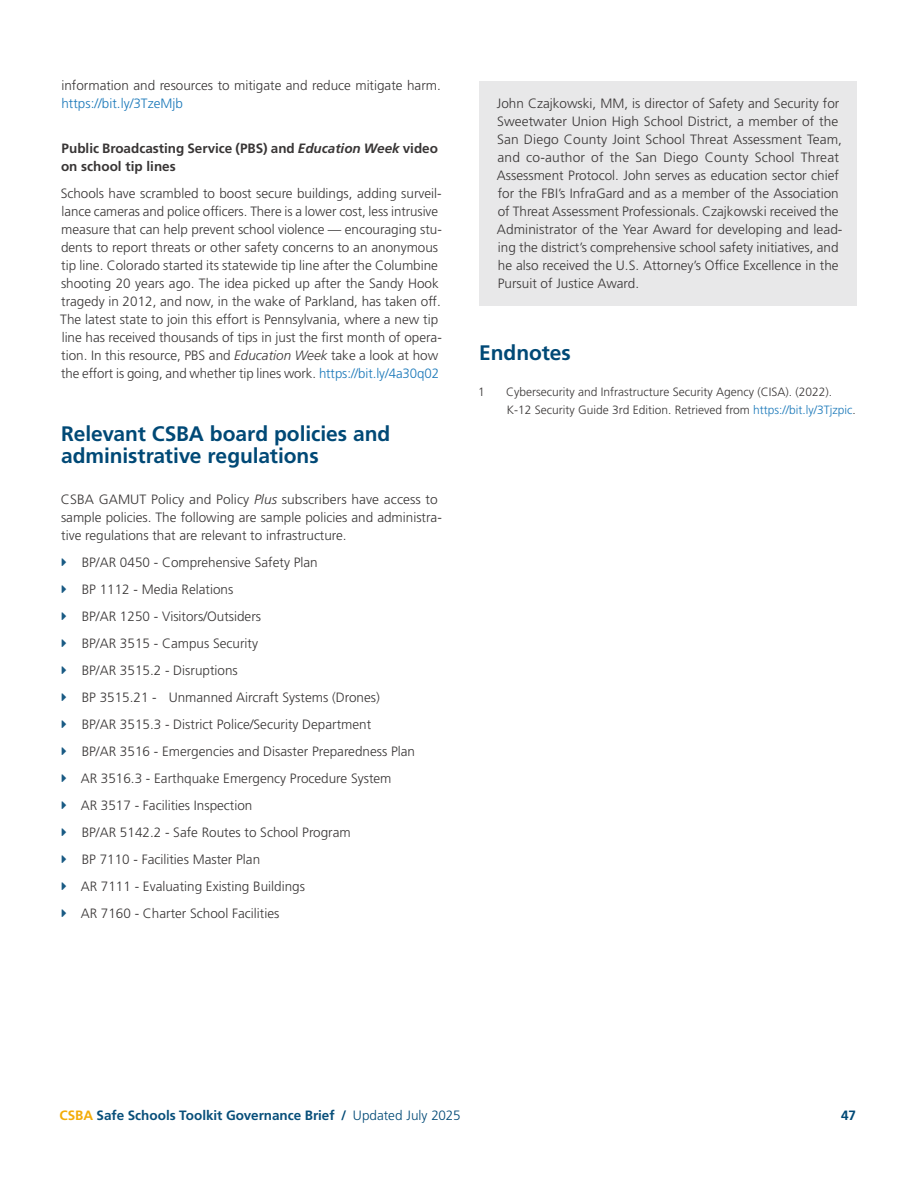
<style>
.page{position:relative;width:918px;height:1188px;background:#fff}
.page>*{position:absolute;margin:0;border:0;box-sizing:border-box;transform-origin:0 0}
.t1{font:700 21px/22.5px "Frutiger LT Std";letter-spacing:-.005em;color:#004976}
.t2{font:300 13.5px/18px "Frutiger LT Std";color:#393636}
.t3{font:700 13.5px/18px "Frutiger LT Std";color:#393636}
.t4{font:700 13.5px "Frutiger LT Std";color:#084f7a}
.t5{font:300 13.5px "Frutiger LT Std";color:#1a78b9}
.t6{font:700 13.5px "Frutiger LT Std";color:#004976}
.t7{font:300 12px/18px "Frutiger LT Std";color:#393636}
.s1{font-style:italic}
.s2{color:#1a78b9}
.s3{color:#f3ac08}
.s4{color:#004976}
.s5{font-weight:300;color:#004976}
</style>
<div class="page">
<div style="left:479px;top:81px;width:378px;height:225px;background:#e8e8e9"></div>
<p class="t2" style="left:61px;top:77px;width:381px">information and resources to mitigate and reduce mitigate harm.</p>
<p class="t5" style="left:61px;top:96px;width:123px">https://bit.ly/3TzeMjb</p>
<p class="t3" style="left:61px;top:139px;width:379px">Public Broadcasting Service (PBS) and <span class="s1">Education Week</span> video on school tip lines</p>
<p class="t2" style="left:60px;top:185px;width:383px">Schools have scrambled to boost secure buildings, adding surveil&shy;lance cameras and police officers. There is a lower cost, less intrusive measure that can help prevent school violence — encouraging stu&shy;dents to report threats or other safety concerns to an anonymous tip line. Colorado started its statewide tip line after the Columbine shooting 20 years ago. The idea picked up after the Sandy Hook tragedy in 2012, and now, in the wake of Parkland, has taken off.<br>The latest state to join this effort is Pennsylvania, where a new tip line has received thousands of tips in just the first month of opera&shy;tion. In this resource, PBS and <span class="s1">Education Week</span> take a look at how the effort is going, and whether tip lines work. <span class="s2">https://bit.ly/4a30q02</span></p>
<h1 class="t1" style="left:61px;top:423px;width:331px">Relevant CSBA board policies and administrative regulations</h1>
<p class="t2" style="left:61px;top:491px;width:382px">CSBA GAMUT Policy and Policy <span class="s1">Plus</span> subscribers have access to sample policies. The following are sample policies and administra&shy;tive regulations that are relevant to infrastructure.</p>
<p class="t2" style="left:81px;top:549px;width:336px;line-height:27px">BP/AR 0450 - Comprehensive Safety Plan<br>BP 1112 - Media Relations<br>BP/AR 1250 - Visitors/Outsiders<br>BP/AR 3515 - Campus Security<br>BP/AR 3515.2 - Disruptions<br>BP 3515.21 - Unmanned Aircraft Systems (Drones)<br>BP/AR 3515.3 - District Police/Security Department<br>BP/AR 3516 - Emergencies and Disaster Preparedness Plan AR 3516.3 - Earthquake Emergency Procedure System<br>AR 3517 - Facilities Inspection<br>BP/AR 5142.2 - Safe Routes to School Program<br>BP 7110 - Facilities Master Plan<br>AR 7111 - Evaluating Existing Buildings<br>AR 7160 - Charter School Facilities</p>
<p class="t2" style="left:497px;top:95px;width:347px">John Czajkowski, MM, is director of Safety and Security for Sweetwater Union High School District, a member of the San Diego County Joint School Threat Assessment Team, and co-author of the San Diego County School Threat Assessment Protocol. John serves as education sector chief for the FBI’s InfraGard and as a member of the Association of Threat Assessment Professionals. Czajkowski received the Administrator of the Year Award for developing and lead&shy;ing the district’s comprehensive school safety initiatives, and he also received the U.S. Attorney’s Office Excellence in the Pursuit of Justice Award.</p>
<h1 class="t1" style="left:479px;top:342px;width:93px">Endnotes</h1>
<p class="t7" style="left:478px;top:383px;width:8px">1</p>
<p class="t7" style="left:506px;top:383px;width:351px">Cybersecurity and Infrastructure Security Agency (CISA). (2022).<br>K-12 Security Guide 3rd Edition. Retrieved from <span class="s2">https://bit.ly/3Tjzpic</span>.</p>
<p class="t4" style="left:59px;top:1108px;width:403px"><span class="s3">CSBA</span> Safe Schools Toolkit Governance Brief <span class="s4">/</span> <span class="s5">Updated July 2025</span></p>
<p class="t6" style="left:841px;top:1108px;width:16px">47</p>
</div>
